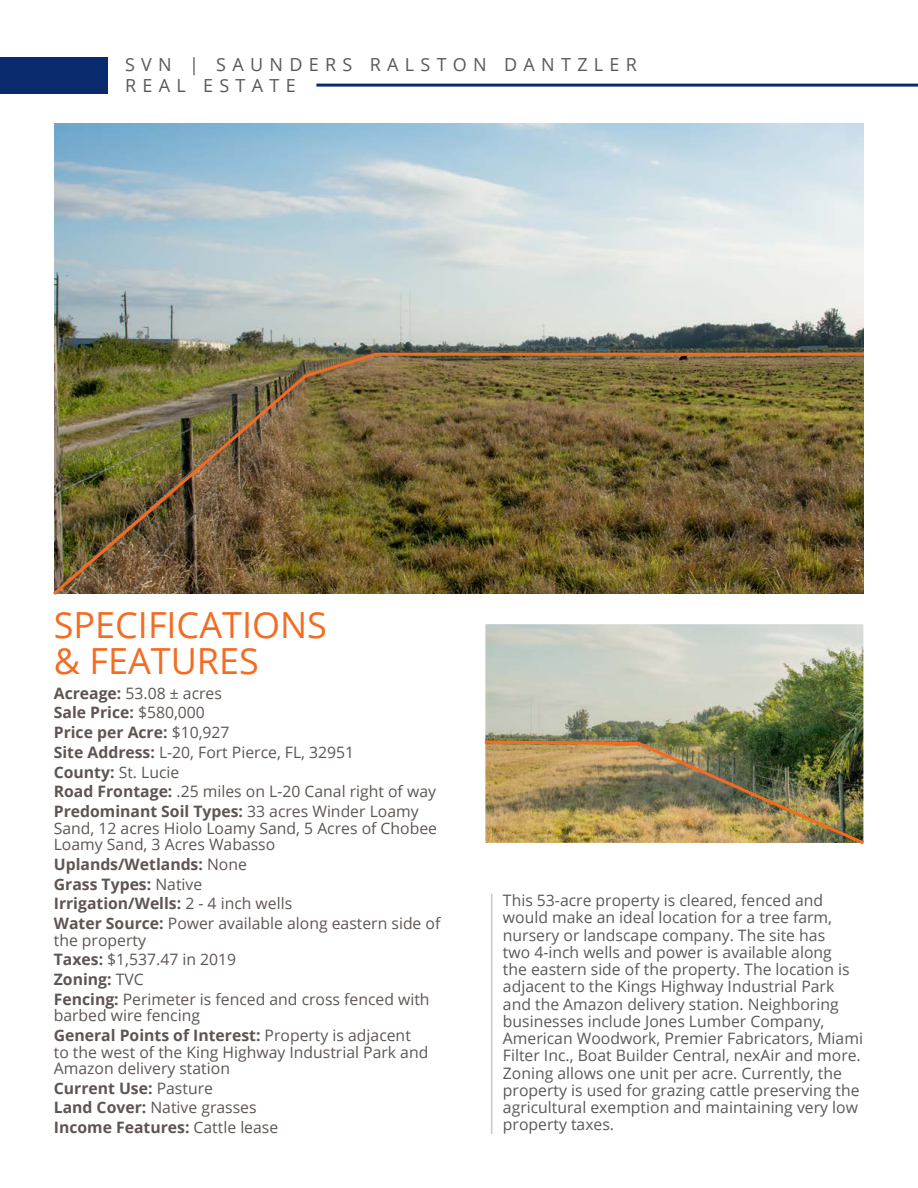
<style>
.page{position:relative;width:918px;height:1188px;background:#fff}
.page>*{position:absolute;margin:0;border:0;box-sizing:border-box;transform-origin:0 0}
.t1{font:36px/36px "Open Sans";color:#f36c21}
.t2{font:18px/21.6px "Open Sans";letter-spacing:.35em;color:#58595b}
.t3{font:15.75px/17.2px "Open Sans";color:#58595b}
.t4{font:15.75px/19.8px "Open Sans";color:#5e5553}
.t5{font:700 15.75px/19.8px "Open Sans";color:#5e5553}
.s1{font-weight:700}
.s2{font-weight:400}
</style>
<div class="page">
<div style="left:0;top:57px;width:108px;height:36px;background:#092a6d"></div>
<hr style="left:316px;top:84px;width:602px;height:3px;background:#092a6d">
<img style="left:54px;top:123px;width:810px;height:228px">
<hr style="left:491px;top:894px;width:1px;height:240px;background:#c7c8ca">
<img style="left:53px;top:351px;width:811px;height:244px">
<img style="left:485px;top:624px;width:378px;height:115px">
<img style="left:484px;top:739px;width:380px;height:106px">
<p class="t2" style="left:125px;top:53px;width:513px">SVN | SAUNDERS RALSTON DANTZLER<br>REAL ESTATE</p>
<h1 class="t1" style="left:54px;top:606px;width:275px">SPECIFICATIONS &amp; FEATURES</h1>
<p class="t4" style="left:54px;top:683px;width:384px"><span class="s1">Acreage:</span> 53.08 ± acres<br><span class="s1">Sale Price:</span> $580,000<br><span class="s1">Price per Acre:</span> $10,927<br><span class="s1">Site Address:</span> L-20, Fort Pierce, FL, 32951<br><span class="s1">County:</span> St. Lucie<br><span class="s1">Road Frontage:</span> .25 miles on L-20 Canal right of way<br><span class="s1">Predominant Soil Types:</span> 33 acres Winder Loamy</p>
<p class="t4" style="left:54px;top:819px;width:385px;line-height:16.5px">Sand, 12 acres Hiolo Loamy Sand, 5 Acres of Chobee<br>Loamy Sand, 3 Acres Wabasso</p>
<p class="t5" style="left:54px;top:854px;width:388px">Uplands/Wetlands: <span class="s2">None<br></span>Grass Types: <span class="s2">Native<br></span>Irrigation/Wells: <span class="s2">2 - 4 inch wells<br></span>Water Source: <span class="s2">Power available along eastern side of</span></p>
<p class="t4" style="left:54px;top:930px;width:377px">the property<br><span class="s1">Taxes:</span> $1,537.47 in 2019<br><span class="s1">Zoning:</span> TVC<br><span class="s1">Fencing:</span> Perimeter is fenced and cross fenced with</p>
<p class="t4" style="left:54px;top:1005px;width:359px">barbed wire fencing<br><span class="s1">General Points of Interest:</span> Property is adjacent</p>
<p class="t4" style="left:54px;top:1043px;width:376px;line-height:16.5px">to the west of the King Highway Industrial Park and<br>Amazon delivery station</p>
<p class="t5" style="left:54px;top:1078px;width:226px">Current Use: <span class="s2">Pasture<br></span>Land Cover: <span class="s2">Native grasses<br></span>Income Features: <span class="s2">Cattle lease</span></p>
<p class="t3" style="left:503px;top:891px;width:362px">This 53-acre property is cleared, fenced and would make an ideal location for a tree farm, nursery or landscape company. The site has<br>two 4-inch wells and power is available along<br>the eastern side of the property. The location is adjacent to the Kings Highway Industrial Park and the Amazon delivery station. Neighboring businesses include Jones Lumber Company, American Woodwork, Premier Fabricators, Miami Filter Inc., Boat Builder Central, nexAir and more.<br>Zoning allows one unit per acre. Currently, the property is used for grazing cattle preserving the agricultural exemption and maintaining very low property taxes.</p>
</div>
